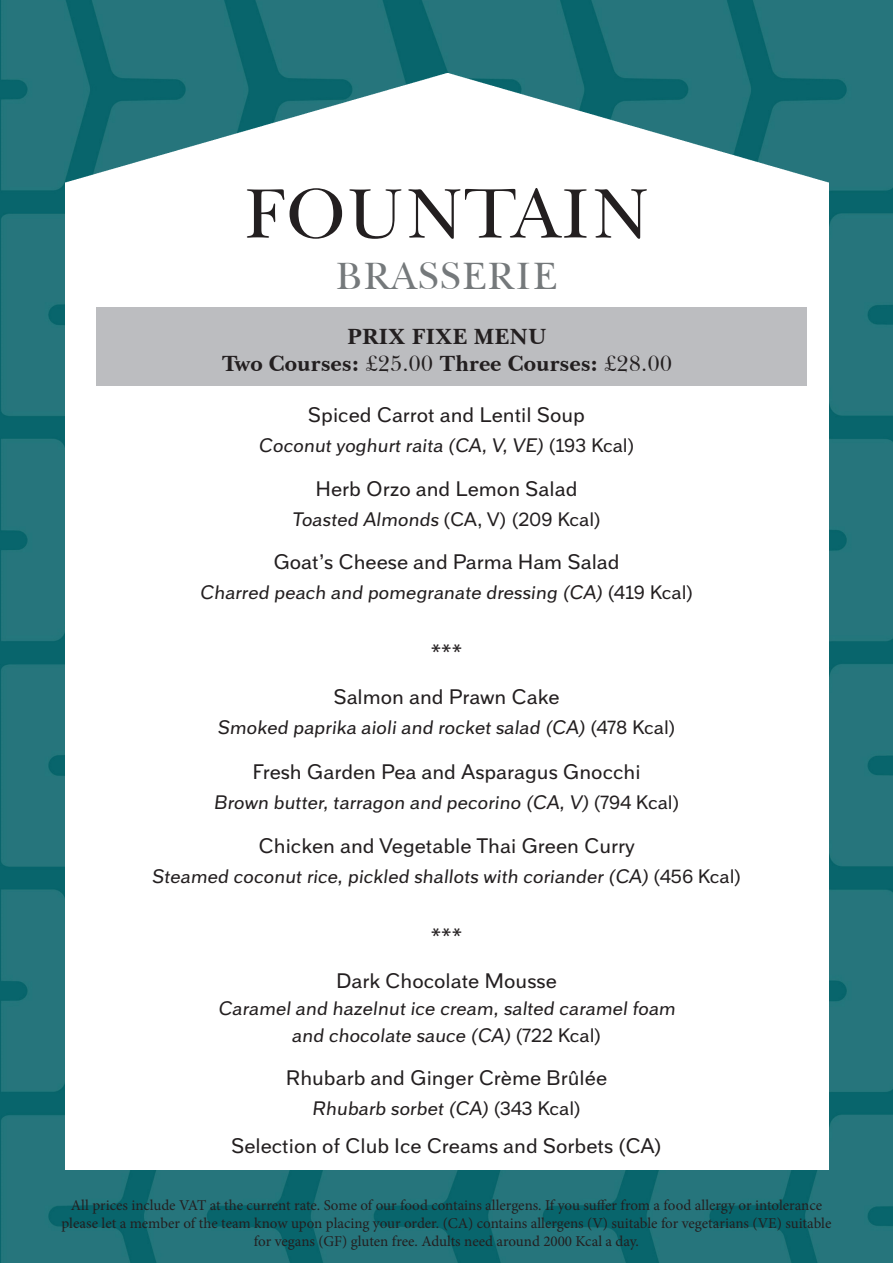
<style>
.page{position:relative;width:893px;height:1263px;background:#fff}
.page>*{position:absolute;margin:0;border:0;box-sizing:border-box;transform-origin:0 0}
.t1{font:72px "Baskerville BT";color:#231f20}
.t2{font:39px "Baskerville BT";color:#75797b}
.t3{font:700 22.5px "Baskerville BT";color:#231f20}
.t4{font:21px "Armitage";color:#231f20}
.t5{font:19.5px "Armitage";color:#231f20}
.t6{font:15px/18px "Minion Pro";color:#231f20;text-align:center}
.s1{font-weight:400}
</style>
<div class="page">
<img style="left:0;top:0;width:893px;height:1263px">
<img style="left:66px;top:74px;width:763px;height:1095px">
<div style="left:96px;top:307px;width:710px;height:79px;background:#bcbdc0"></div>
<p class="t1" style="left:243px;top:169px;width:409px">FOUNTAIN</p>
<p class="t2" style="left:335px;top:252px;width:224px">BRASSERIE</p>
<p class="t3" style="left:347px;top:322px;width:201px">PRIX FIXE MENU</p>
<p class="t3" style="left:222px;top:349px;width:452px">Two Courses: <span class="s1">£25.00</span> Three Courses: <span class="s1">£28.00</span></p>
<p class="t4" style="left:308px;top:403px;width:278px">Spiced Carrot and Lentil Soup</p>
<p class="t5" style="left:258px;top:434px;width:378px">Coconut yoghurt raita (CA, V, VE) (193 Kcal)</p>
<p class="t4" style="left:315px;top:476px;width:263px">Herb Orzo and Lemon Salad</p>
<p class="t5" style="left:292px;top:508px;width:311px">Toasted Almonds (CA, V) (209 Kcal)</p>
<p class="t4" style="left:273px;top:550px;width:348px">Goat’s Cheese and Parma Ham Salad</p>
<p class="t5" style="left:199px;top:581px;width:495px">Charred peach and pomegranate dressing (CA) (419 Kcal)</p>
<p class="t4" style="left:431px;top:640px;width:33px">***</p>
<p class="t4" style="left:333px;top:685px;width:228px">Salmon and Prawn Cake</p>
<p class="t5" style="left:217px;top:716px;width:460px">Smoked paprika aioli and rocket salad (CA) (478 Kcal)</p>
<p class="t4" style="left:252px;top:760px;width:390px">Fresh Garden Pea and Asparagus Gnocchi</p>
<p class="t5" style="left:213px;top:791px;width:468px">Brown butter, tarragon and pecorino (CA, V) (794 Kcal)</p>
<p class="t4" style="left:259px;top:833px;width:378px">Chicken and Vegetable Thai Green Curry</p>
<p class="t5" style="left:151px;top:865px;width:592px">Steamed coconut rice, pickled shallots with coriander (CA) (456 Kcal)</p>
<p class="t4" style="left:431px;top:923px;width:33px">***</p>
<p class="t4" style="left:336px;top:968px;width:222px">Dark Chocolate Mousse</p>
<p class="t5" style="left:218px;top:997px;width:462px">Caramel and hazelnut ice cream, salted caramel foam</p>
<p class="t5" style="left:292px;top:1024px;width:311px">and chocolate sauce (CA) (722 Kcal)</p>
<p class="t4" style="left:286px;top:1066px;width:323px">Rhubarb and Ginger Crème Brûlée</p>
<p class="t5" style="left:312px;top:1097px;width:271px">Rhubarb sorbet (CA) (343 Kcal)</p>
<p class="t4" style="left:231px;top:1133px;width:432px">Selection of Club Ice Creams and Sorbets (CA)</p>
<p class="t6" style="left:62px;top:1196px;width:771px">All prices include VAT at the current rate. Some of our food contains allergens. If you suffer from a food allergy or intolerance please let a member of the team know upon placing your order. (CA) contains allergens (V) suitable for vegetarians (VE) suitable for vegans (GF) gluten free. Adults need around 2000 Kcal a day.</p>
</div>
